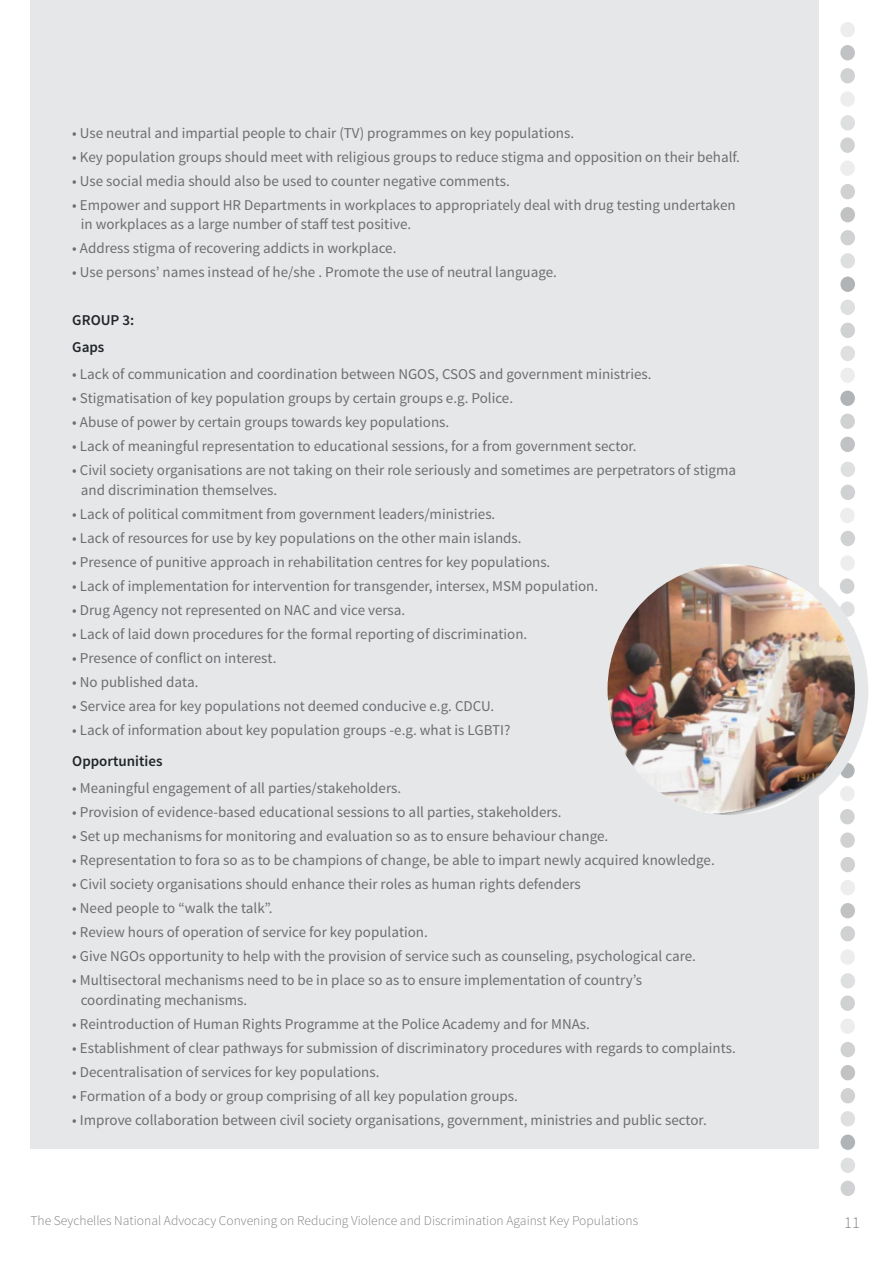
<style>
.page{position:relative;width:893px;height:1263px;background:#fff}
.page>*{position:absolute;margin:0;border:0;box-sizing:border-box;transform-origin:0 0}
.t1{font:300 16.5px "Source Sans Pro";color:#808285}
.t2{font:15px/19.5px "Source Sans Pro";color:#6d6e71}
.t3{font:600 15px/27px "Source Sans Pro";color:#212529}
.t4{font:300 13.5px "Source Sans Pro";color:#808285}
</style>
<div class="page">
<div style="left:31px;top:1px;width:788px;height:1148px;background:#e6e7e8"></div>
<div style="left:841px;top:462px;width:14px;height:15px;background:#dedfe0;border-radius:50%"></div>
<div style="left:841px;top:485px;width:14px;height:15px;background:#cfd1d2;border-radius:50%"></div>
<div style="left:840px;top:508px;width:15px;height:15px;background:#ededee;border-radius:50%"></div>
<div style="left:841px;top:531px;width:14px;height:15px;background:#cfd1d2;border-radius:50%"></div>
<div style="left:840px;top:367px;width:15px;height:16px;background:#ededee;border-radius:50%"></div>
<div style="left:840px;top:391px;width:15px;height:15px;background:#b1b4b6;border-radius:50%"></div>
<div style="left:840px;top:414px;width:15px;height:15px;background:#cfd1d2;border-radius:50%"></div>
<div style="left:840px;top:437px;width:15px;height:15px;background:#c0c2c4;border-radius:50%"></div>
<div style="left:840px;top:277px;width:15px;height:15px;background:#b1b4b6;border-radius:50%"></div>
<div style="left:840px;top:300px;width:15px;height:15px;background:#dedfe0;border-radius:50%"></div>
<div style="left:840px;top:323px;width:15px;height:15px;background:#cfd1d2;border-radius:50%"></div>
<div style="left:840px;top:346px;width:15px;height:15px;background:#dedfe0;border-radius:50%"></div>
<div style="left:840px;top:184px;width:15px;height:15px;background:#cfd1d2;border-radius:50%"></div>
<div style="left:840px;top:207px;width:15px;height:15px;background:#c0c2c4;border-radius:50%"></div>
<div style="left:840px;top:230px;width:15px;height:15px;background:#cfd1d2;border-radius:50%"></div>
<div style="left:840px;top:253px;width:15px;height:15px;background:#dedfe0;border-radius:50%"></div>
<div style="left:840px;top:91px;width:15px;height:16px;background:#ededee;border-radius:50%"></div>
<div style="left:840px;top:137px;width:15px;height:16px;background:#cfd1d2;border-radius:50%"></div>
<div style="left:840px;top:161px;width:15px;height:15px;background:#ededee;border-radius:50%"></div>
<div style="left:840px;top:22px;width:15px;height:15px;background:#ededee;border-radius:50%"></div>
<div style="left:840px;top:45px;width:15px;height:15px;background:#c0c2c4;border-radius:50%"></div>
<div style="left:840px;top:68px;width:15px;height:15px;background:#cfd1d2;border-radius:50%"></div>
<div style="left:840px;top:115px;width:15px;height:16px;background:#dedfe0;border-radius:50%"></div>
<div style="left:840px;top:832px;width:15px;height:16px;background:#cfd1d2;border-radius:50%"></div>
<div style="left:840px;top:809px;width:15px;height:15px;background:#cfd1d2;border-radius:50%"></div>
<div style="left:840px;top:555px;width:15px;height:16px;background:#ededee;border-radius:50%"></div>
<div style="left:840px;top:1134px;width:15px;height:16px;background:#b1b4b6;border-radius:50%"></div>
<div style="left:840px;top:1157px;width:15px;height:16px;background:#dedfe0;border-radius:50%"></div>
<div style="left:840px;top:1181px;width:15px;height:15px;background:#cfd1d2;border-radius:50%"></div>
<div style="left:840px;top:1042px;width:15px;height:15px;background:#cfd1d2;border-radius:50%"></div>
<div style="left:840px;top:1065px;width:15px;height:15px;background:#c0c2c4;border-radius:50%"></div>
<div style="left:840px;top:1088px;width:15px;height:15px;background:#cfd1d2;border-radius:50%"></div>
<div style="left:840px;top:1111px;width:15px;height:15px;background:#dedfe0;border-radius:50%"></div>
<div style="left:840px;top:949px;width:15px;height:16px;background:#ededee;border-radius:50%"></div>
<div style="left:840px;top:995px;width:15px;height:16px;background:#cfd1d2;border-radius:50%"></div>
<div style="left:840px;top:1018px;width:15px;height:16px;background:#ededee;border-radius:50%"></div>
<div style="left:840px;top:857px;width:15px;height:15px;background:#cfd1d2;border-radius:50%"></div>
<div style="left:840px;top:880px;width:15px;height:15px;background:#ededee;border-radius:50%"></div>
<div style="left:840px;top:903px;width:15px;height:15px;background:#c0c2c4;border-radius:50%"></div>
<div style="left:840px;top:926px;width:15px;height:15px;background:#cfd1d2;border-radius:50%"></div>
<div style="left:841px;top:973px;width:14px;height:15px;background:#dedfe0;border-radius:50%"></div>
<div style="left:594px;top:554px;width:274px;height:274px;background:#e6e7e8;border-radius:50%"></div>
<img style="left:607px;top:564px;width:248px;height:251px">
<p class="t2" style="left:72px;top:123px;width:503px">• Use neutral and impartial people to chair (TV) programmes on key populations.</p>
<p class="t2" style="left:72px;top:147px;width:669px">• Key population groups should meet with religious groups to reduce stigma and opposition on their behalf.</p>
<p class="t2" style="left:72px;top:171px;width:439px">• Use social media should also be used to counter negative comments.</p>
<p class="t2" style="left:81px;top:195px;width:656px;text-indent:-9px">• Empower and support HR Departments in workplaces to appropriately deal with drug testing undertaken in workplaces as a large number of staff test positive.</p>
<p class="t2" style="left:72px;top:239px;width:326px">• Address stigma of recovering addicts in workplace.</p>
<p class="t2" style="left:72px;top:263px;width:486px">• Use persons’ names instead of he/she . Promote the use of neutral language.</p>
<p class="t3" style="left:72px;top:307px;width:64px">GROUP 3:<br>Gaps</p>
<p class="t2" style="left:72px;top:365px;width:581px">• Lack of communication and coordination between NGOS, CSOS and government ministries.</p>
<p class="t2" style="left:72px;top:389px;width:442px">• Stigmatisation of key population groups by certain groups e.g. Police.</p>
<p class="t2" style="left:72px;top:413px;width:378px">• Abuse of power by certain groups towards key populations.</p>
<p class="t2" style="left:72px;top:437px;width:566px">• Lack of meaningful representation to educational sessions, for a from government sector.</p>
<p class="t2" style="left:81px;top:461px;width:657px;text-indent:-9px">• Civil society organisations are not taking on their role seriously and sometimes are perpetrators of stigma and discrimination themselves.</p>
<p class="t2" style="left:72px;top:504px;width:425px">• Lack of political commitment from government leaders/ministries.</p>
<p class="t2" style="left:72px;top:528px;width:451px">• Lack of resources for use by key populations on the other main islands.</p>
<p class="t2" style="left:72px;top:552px;width:480px">• Presence of punitive approach in rehabilitation centres for key populations.</p>
<p class="t2" style="left:72px;top:576px;width:527px">• Lack of implementation for intervention for transgender, intersex, MSM population.</p>
<p class="t2" style="left:72px;top:600px;width:335px">• Drug Agency not represented on NAC and vice versa.</p>
<p class="t2" style="left:72px;top:624px;width:457px">• Lack of laid down procedures for the formal reporting of discrimination.</p>
<p class="t2" style="left:72px;top:648px;width:206px">• Presence of conflict on interest.</p>
<p class="t2" style="left:72px;top:672px;width:128px">• No published data.</p>
<p class="t2" style="left:72px;top:696px;width:424px">• Service area for key populations not deemed conducive e.g. CDCU.</p>
<p class="t2" style="left:72px;top:720px;width:440px">• Lack of information about key population groups -e.g. what is LGBTI?</p>
<p class="t3" style="left:72px;top:748px;width:92px">Opportunities</p>
<p class="t2" style="left:72px;top:779px;width:330px">• Meaningful engagement of all parties/stakeholders.</p>
<p class="t2" style="left:72px;top:803px;width:491px">• Provision of evidence-based educational sessions to all parties, stakeholders.</p>
<p class="t2" style="left:72px;top:827px;width:538px">• Set up mechanisms for monitoring and evaluation so as to ensure behaviour change.</p>
<p class="t2" style="left:72px;top:851px;width:644px">• Representation to fora so as to be champions of change, be able to impart newly acquired knowledge.</p>
<p class="t2" style="left:72px;top:875px;width:510px">• Civil society organisations should enhance their roles as human rights defenders</p>
<p class="t2" style="left:72px;top:899px;width:202px">• Need people to “walk the talk”.</p>
<p class="t2" style="left:72px;top:923px;width:357px">• Review hours of operation of service for key population.</p>
<p class="t2" style="left:72px;top:947px;width:625px">• Give NGOs opportunity to help with the provision of service such as counseling, psychological care.</p>
<p class="t2" style="left:81px;top:971px;width:563px;text-indent:-9px">• Multisectoral mechanisms need to be in place so as to ensure implementation of country’s coordinating mechanisms.</p>
<p class="t2" style="left:72px;top:1014px;width:519px">• Reintroduction of Human Rights Programme at the Police Academy and for MNAs.</p>
<p class="t2" style="left:72px;top:1038px;width:665px">• Establishment of clear pathways for submission of discriminatory procedures with regards to complaints.</p>
<p class="t2" style="left:72px;top:1062px;width:309px">• Decentralisation of services for key populations.</p>
<p class="t2" style="left:72px;top:1086px;width:447px">• Formation of a body or group comprising of all key population groups.</p>
<p class="t2" style="left:72px;top:1110px;width:636px">• Improve collaboration between civil society organisations, government, ministries and public sector.</p>
<p class="t4" style="left:31px;top:1212px;width:609px">The Seychelles National Advocacy Convening on Reducing Violence and Discrimination Against Key Populations</p>
<p class="t1" style="left:844px;top:1212px;width:17px">11</p>
</div>
